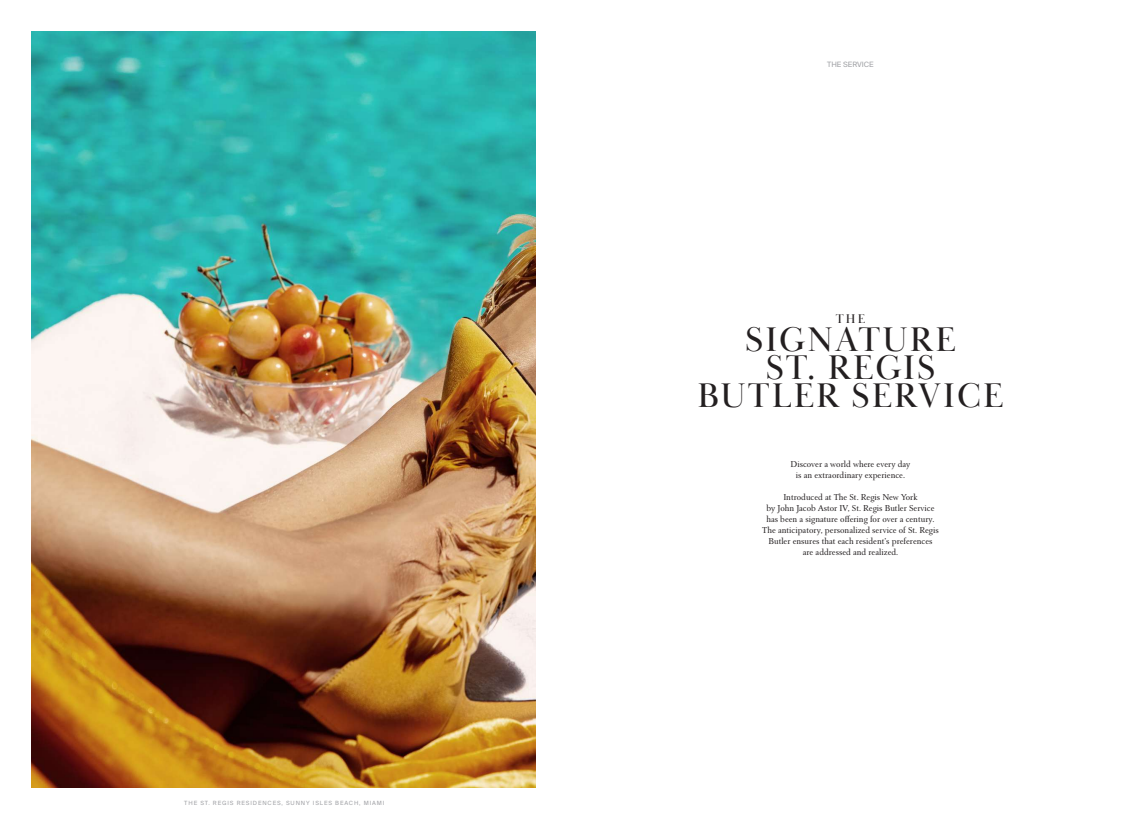
<style>
.page{position:relative;width:1134px;height:819px;background:#fff}
.page>*{position:absolute;margin:0;border:0;box-sizing:border-box;transform-origin:0 0}
.t1{font:35.18px/27.7px "Baskerville Display PT";letter-spacing:.06em;color:#231f20;text-align:center}
.t2{font:12.95px "Baskerville Display PT";color:#231f20}
.t3{font:9.19px/11px "Roos St Regis Display";color:#231f20;text-align:center}
.t4{font:7.35px "Suisse Intl";color:#a2a3a7}
.t5{font:5.77px "Suisse Intl";letter-spacing:.15em;color:#a2a3a7}
</style>
<div class="page">
<img style="left:32px;top:32px;width:504px;height:756px">
<p class="t5" style="left:184px;top:800px;width:202px">THE ST. REGIS RESIDENCES, SUNNY ISLES BEACH, MIAMI</p>
<p class="t4" style="left:827px;top:61px;width:48px">THE SERVICE</p>
<h2 class="t2" style="left:836px;top:311px;width:31px">THE</h2>
<h1 class="t1" style="left:697px;top:327px;width:308px">SIGNATURE<br>ST. REGIS<br>BUTLER SERVICE</h1>
<p class="t3" style="left:791px;top:459px;width:121px">Discover a world where every day is an extraordinary experience.</p>
<p class="t3" style="left:762px;top:492px;width:178px">Introduced at The St. Regis New York<br>by John Jacob Astor IV, St. Regis Butler Service has been a signature offering for over a century.<br>The anticipatory, personalized service of St. Regis Butler ensures that each resident’s preferences are addressed and realized.</p>
</div>
